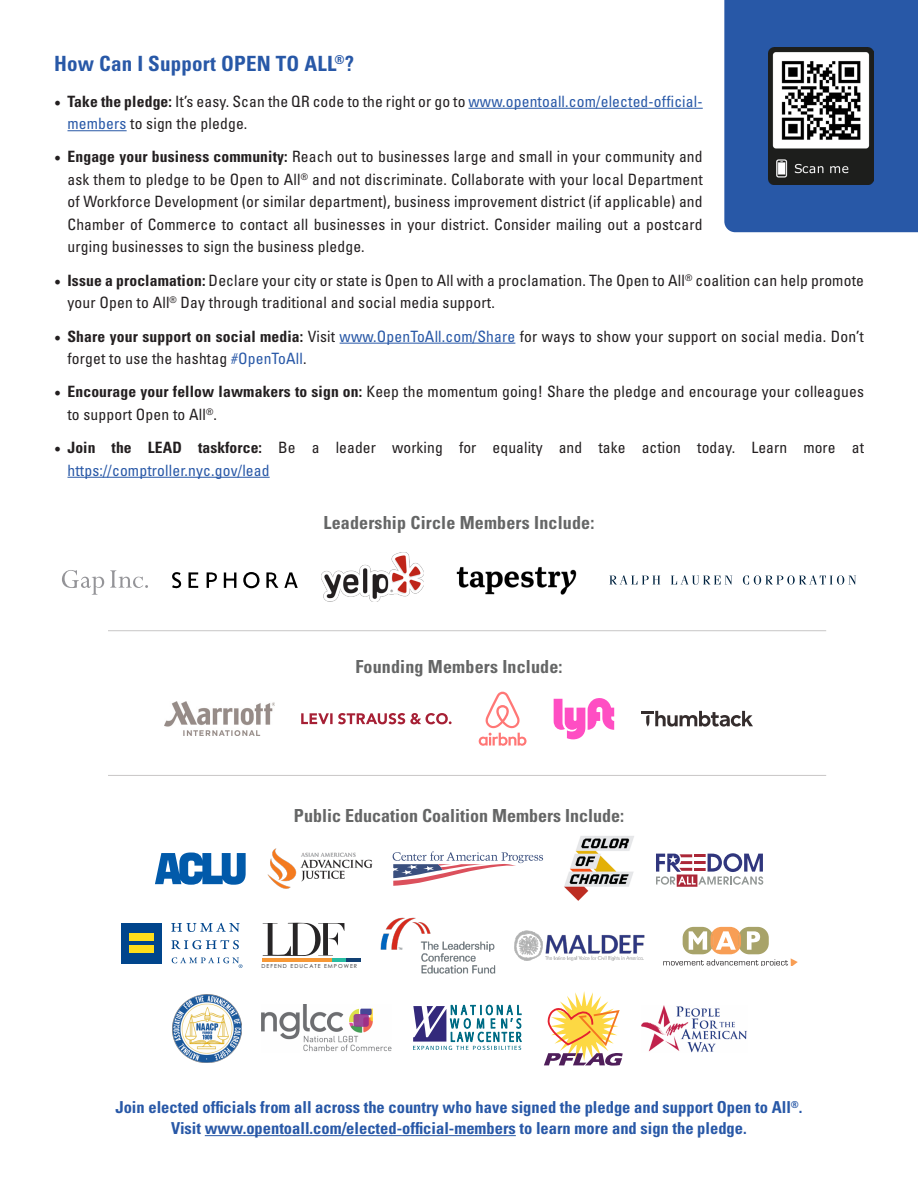
<style>
.page{position:relative;width:918px;height:1188px;background:#fff}
.page>*{position:absolute;margin:0;border:0;box-sizing:border-box;transform-origin:0 0}
.t1{font:700 condensed 21px "Univers";letter-spacing:.01em;color:#2858a7}
.t2{font:700 condensed 18px "Univers";letter-spacing:.01em;color:#656666}
.t3{font:700 condensed 16.5px/21px "Univers";color:#2858a7;text-align:center}
.t4{font:condensed 15.6px/22.5px "Univers";letter-spacing:.01em;color:#231f20}
.t5{font:5.4px "Century Gothic";letter-spacing:.18em;color:#272526}
.s1{font-family:"Minion Pro";font-stretch:normal;font-size:18px}
.s2{font-weight:700}
.s3{color:#2858a7}
</style>
<div class="page">
<div style="left:724px;top:0;width:194px;height:232px;background:#2858a7"></div>
<hr style="left:469px;top:108px;width:234px;height:1px;background:#2858a7">
<hr style="left:68px;top:130px;width:59px;height:1px;background:#2858a7">
<hr style="left:340px;top:343px;width:175px;height:1px;background:#2858a7">
<hr style="left:68px;top:477px;width:202px;height:1px;background:#2858a7">
<img style="left:267px;top:848px;width:106px;height:41px">
<svg style="left:155px;top:853px;width:91px;height:32px"></svg>
<svg style="left:393px;top:851px;width:150px;height:35px"></svg>
<img style="left:564px;top:836px;width:70px;height:65px">
<svg style="left:656px;top:853px;width:107px;height:34px"></svg>
<div style="left:121px;top:923px;width:41px;height:40px;background:#00458c"></div>
<div style="left:129px;top:933px;width:25px;height:8px;background:#ffde1b"></div>
<div style="left:129px;top:945px;width:25px;height:8px;background:#ffde1b"></div>
<svg style="left:171px;top:923px;width:69px;height:9px"></svg>
<svg style="left:171px;top:940px;width:68px;height:9px"></svg>
<svg style="left:172px;top:957px;width:70px;height:11px"></svg>
<svg style="left:263px;top:922px;width:81px;height:34px"></svg>
<hr style="left:262px;top:958px;width:70px;height:3px;background:#f79836">
<hr style="left:332px;top:958px;width:15px;height:3px;background:#27bca2">
<hr style="left:346px;top:958px;width:15px;height:3px;background:#124174">
<img style="left:380px;top:917px;width:116px;height:57px">
<img style="left:514px;top:930px;width:131px;height:31px">
<svg style="left:663px;top:927px;width:135px;height:39px"></svg>
<img style="left:172px;top:994px;width:70px;height:68px">
<svg style="left:413px;top:1004px;width:109px;height:46px"></svg>
<img style="left:262px;top:1004px;width:129px;height:48px">
<svg style="left:544px;top:991px;width:79px;height:75px"></svg>
<img style="left:641px;top:1005px;width:106px;height:48px">
<img style="left:165px;top:702px;width:109px;height:34px">
<svg style="left:641px;top:711px;width:112px;height:16px"></svg>
<svg style="left:479px;top:692px;width:48px;height:54px"></svg>
<svg style="left:301px;top:713px;width:151px;height:11px"></svg>
<svg style="left:554px;top:698px;width:60px;height:41px"></svg>
<img style="left:768px;top:48px;width:106px;height:137px">
<hr style="left:205px;top:1135px;width:311px;height:1px;background:#2858a7">
<img style="left:322px;top:552px;width:102px;height:50px">
<svg style="left:62px;top:570px;width:42px;height:25px"></svg>
<svg style="left:110px;top:570px;width:38px;height:18px"></svg>
<svg style="left:172px;top:572px;width:126px;height:16px"></svg>
<img style="left:456px;top:567px;width:121px;height:28px">
<svg style="left:610px;top:575px;width:50px;height:9px"></svg>
<svg style="left:671px;top:576px;width:61px;height:9px"></svg>
<svg style="left:743px;top:575px;width:113px;height:10px"></svg>
<hr style="left:108px;top:630px;width:718px;height:1px;background:#c8c6c6">
<hr style="left:108px;top:775px;width:718px;height:1px;background:#c8c6c6">
<h1 class="t1" style="left:54px;top:50px;width:302px">How Can I Support OPEN TO ALL<sup>®</sup>?</h1>
<p class="t4" style="left:68px;top:90px;width:637px;text-indent:-14px"><span class="s1">•</span> <span class="s2">Take the pledge:</span> It’s easy. Scan the QR code to the right or go to <span class="s3">www.opentoall.com/elected-official&shy;members</span> to sign the pledge.</p>
<p class="t4" style="left:68px;top:145px;width:637px;text-align:justify;text-indent:-14px"><span class="s1">•</span> <span class="s2">Engage your business community:</span> Reach out to businesses large and small in your community and ask them to pledge to be Open to All<sup>®</sup> and not discriminate. Collaborate with your local Department of Workforce Development (or similar department), business improvement district (if applicable) and Chamber of Commerce to contact all businesses in your district. Consider mailing out a postcard urging businesses to sign the business pledge.</p>
<p class="t4" style="left:67px;top:269px;width:798px;text-indent:-13px"><span class="s1">•</span> <span class="s2">Issue a proclamation:</span> Declare your city or state is Open to All with a proclamation. The Open to All<sup>®</sup> coalition can help promote your Open to All<sup>®</sup> Day through traditional and social media support.</p>
<p class="t4" style="left:68px;top:325px;width:798px;text-indent:-14px"><span class="s1">•</span> <span class="s2">Share your support on social media:</span> Visit <span class="s3">www.OpenToAll.com/Share</span> for ways to show your support on social media. Don’t forget to use the hashtag <span class="s3">#OpenToAll</span>.</p>
<p class="t4" style="left:68px;top:380px;width:798px;text-indent:-14px"><span class="s1">•</span> <span class="s2">Encourage your fellow lawmakers to sign on:</span> Keep the momentum going! Share the pledge and encourage your colleagues to support Open to All<sup>®</sup>.</p>
<p class="t4" style="left:68px;top:436px;width:798px;text-indent:-14px"><span class="s1">•</span> <span class="s2">Join the LEAD taskforce:</span> Be a leader working for equality and take action today. Learn more at <span class="s3">https://comptroller.nyc.gov/lead</span></p>
<p class="t2" style="left:324px;top:512px;width:272px">Leadership Circle Members Include:</p>
<p class="t2" style="left:355px;top:656px;width:209px">Founding Members Include:</p>
<p class="t2" style="left:294px;top:805px;width:332px">Public Education Coalition Members Include:</p>
<p class="t5" style="left:262px;top:962px;width:97px">DEFEND EDUCATE EMPOWER</p>
<p class="t3" style="left:115px;top:1097px;width:689px">Join elected officials from all across the country who have signed the pledge and support Open to All<sup>®</sup>.<br>Visit www.opentoall.com/elected-official-members to learn more and sign the pledge.</p>
</div>
